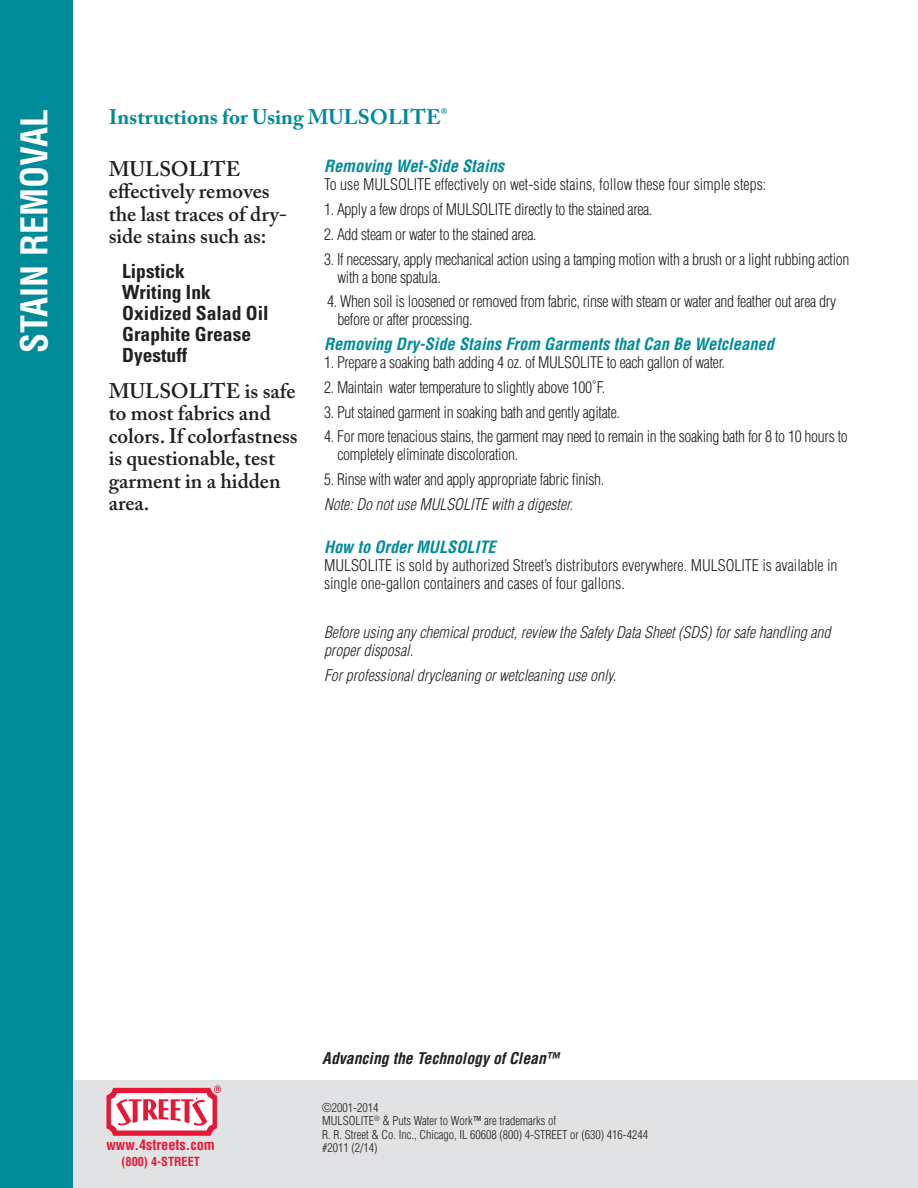
<style>
.page{position:relative;width:918px;height:1188px;background:#fff}
.page>*{position:absolute;margin:0;border:0;box-sizing:border-box;transform-origin:0 0}
.t1{font:700 condensed 36px "Helvetica LT Std";color:#fff}
.t2{font:600 21px/22.5px "Adobe Caslon Pro";color:#231f20}
.t3{font:700 21px "Adobe Caslon Pro";color:#008b99}
.t4{font:700 condensed 19.5px/21px "Univers LT Std";color:#231f20}
.t5{font:italic 700 condensed 16.5px "Helvetica LT Std";color:#008b99}
.t6{font:300 condensed 15.75px/18px "Helvetica LT Std";letter-spacing:-.02em;color:#231f20}
.t7{font:300 condensed 15.75px/18px "Helvetica LT Std";color:#231f20}
.t8{font:italic 300 condensed 15.75px/18px "Helvetica LT Std";color:#231f20}
.t9{font:italic 700 condensed 15.75px "Helvetica LT Std";color:#231f20}
.t10{font:700 condensed 14.25px "Helvetica LT Std";color:#e51836}
.t11{font:700 condensed 12.15px "Helvetica LT Std";color:#e51836}
.t12{font:300 condensed 12px/13.5px "Helvetica LT Std";color:#231f20}
</style>
<div class="page">
<div style="left:0;top:1080px;width:918px;height:108px;background:#e1e2e4"></div>
<div style="left:0;top:0;width:73px;height:1188px;background:#008b99"></div>
<svg style="left:106px;top:1085px;width:115px;height:51px;background:#f099a6"></svg>
<h1 class="t1" style="left:12px;top:353px;width:245px;rotate:-90deg">STAIN REMOVAL</h1>
<h2 class="t3" style="left:109px;top:105px;width:340px">Instructions for Using MULSOLITE<sup>®</sup></h2>
<h2 class="t2" style="left:109px;top:157px;width:180px">MULSOLITE effectively removes the last traces of dry&shy;side stains such as:</h2>
<p class="t4" style="left:122px;top:260px;width:148px">Lipstick<br>Writing Ink<br>Oxidized Salad Oil<br>Graphite Grease<br>Dyestuff</p>
<h2 class="t2" style="left:109px;top:379px;width:190px">MULSOLITE is safe to most fabrics and colors. If colorfastness is questionable, test garment in a hidden area.</h2>
<p class="t5" style="left:324px;top:156px;width:182px">Removing Wet-Side Stains</p>
<p class="t7" style="left:324px;top:176px;width:444px">To use MULSOLITE effectively on wet-side stains, follow these four simple steps:</p>
<p class="t6" style="left:324px;top:200px;width:330px">1. Apply a few drops of MULSOLITE directly to the stained area.</p>
<p class="t6" style="left:324px;top:225px;width:214px">2. Add steam or water to the stained area.</p>
<p class="t6" style="left:337px;top:250px;width:514px;text-indent:-13px">3. If necessary, apply mechanical action using a tamping motion with a brush or a light rubbing action with a bone spatula.</p>
<p class="t6" style="left:337px;top:293px;width:500px;text-indent:-10px">4. When soil is loosened or removed from fabric, rinse with steam or water and feather out area dry before or after processing.</p>
<p class="t5" style="left:324px;top:334px;width:452px">Removing Dry-Side Stains From Garments that Can Be Wetcleaned</p>
<p class="t6" style="left:324px;top:353px;width:403px">1. Prepare a soaking bath adding 4 oz. of MULSOLITE to each gallon of water.</p>
<p class="t6" style="left:324px;top:378px;width:283px">2. Maintain water temperature to slightly above 100˚F.</p>
<p class="t6" style="left:324px;top:403px;width:298px">3. Put stained garment in soaking bath and gently agitate.</p>
<p class="t6" style="left:337px;top:428px;width:512px;text-indent:-13px">4. For more tenacious stains, the garment may need to remain in the soaking bath for 8 to 10 hours to completely eliminate discoloration.</p>
<p class="t6" style="left:324px;top:470px;width:282px">5. Rinse with water and apply appropriate fabric finish.</p>
<p class="t8" style="left:324px;top:495px;width:250px">Note: Do not use MULSOLITE with a digester.</p>
<p class="t5" style="left:324px;top:536px;width:173px">How to Order MULSOLITE</p>
<p class="t7" style="left:324px;top:556px;width:515px">MULSOLITE is sold by authorized Street’s distributors everywhere. MULSOLITE is available in single one-gallon containers and cases of four gallons.</p>
<p class="t8" style="left:324px;top:624px;width:508px">Before using any chemical product, review the Safety Data Sheet (SDS) for safe handling and proper disposal.</p>
<p class="t8" style="left:324px;top:666px;width:294px">For professional drycleaning or wetcleaning use only.</p>
<p class="t10" style="left:106px;top:1136px;width:110px">www.4streets.com</p>
<p class="t11" style="left:122px;top:1154px;width:80px">(800) 4-STREET</p>
<p class="t9" style="left:322px;top:1049px;width:239px">Advancing the Technology of Clean™</p>
<p class="t12" style="left:322px;top:1100px;width:327px">©2001-2014<br>MULSOLITE<sup>®</sup> &amp; Puts Water to Work™ are trademarks of<br>R. R. Street &amp; Co. Inc., Chicago, IL 60608 (800) 4-STREET or (630) 416-4244 #2011 (2/14)</p>
</div>
